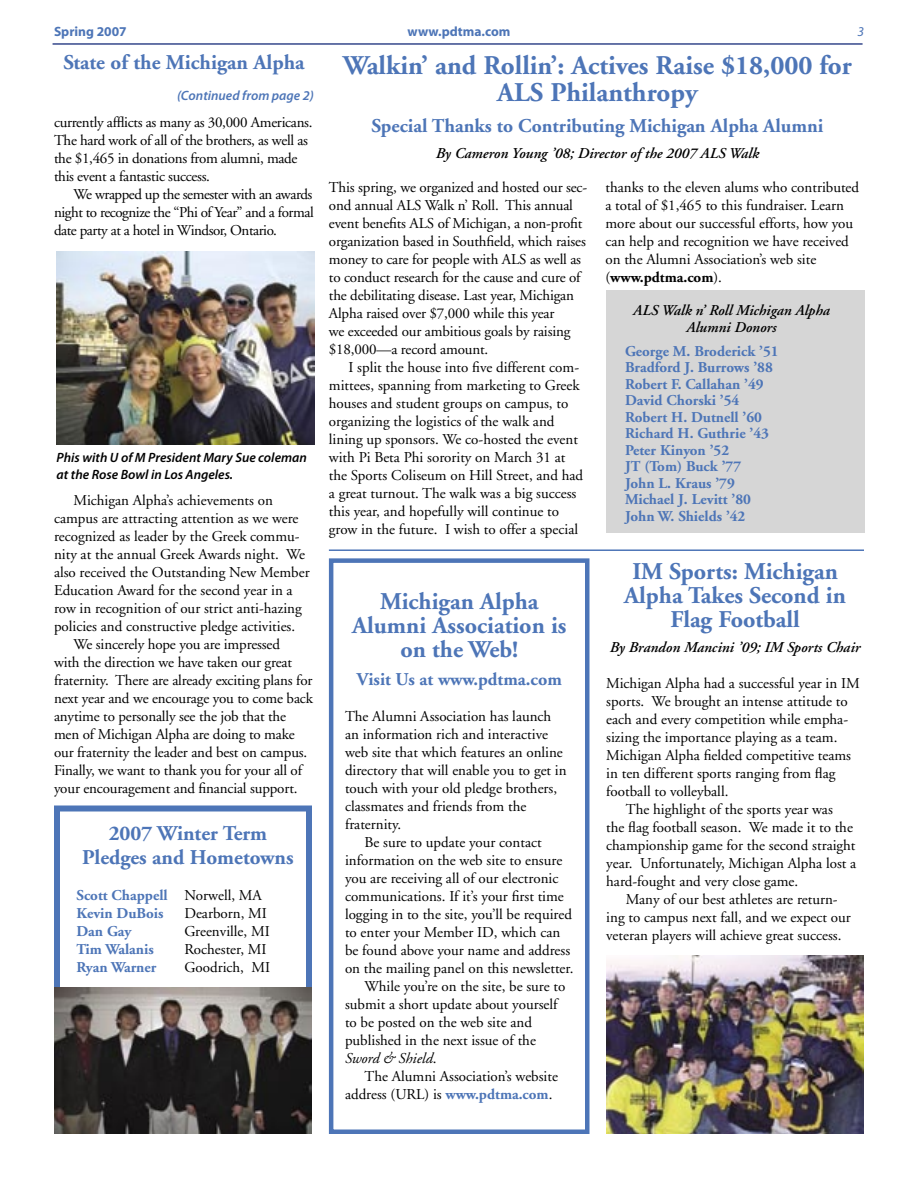
<style>
.page{position:relative;width:918px;height:1188px;background:#fff}
.page>*{position:absolute;margin:0;border:0;box-sizing:border-box;transform-origin:0 0}
._2_Headline{font:700 27px/27px "Adobe Garamond";color:#4d75b7;text-align:center}
._2_Headline-2{font:700 24px/24px "Adobe Garamond";color:#4d75b7;text-align:center}
._2_Headline-3{font:700 21px/24px "Adobe Garamond";color:#4d75b7;text-align:center}
._2_Headline-4{font:700 19.5px "Adobe Garamond";color:#4d75b7}
._2_Frat_News_Body{font:700 18px "Adobe Garamond";color:#4d75b7}
._2_Frat_News_Body-2{font:15px/18px "Adobe Garamond";color:#000}
._2_Frat_News_Body-3{font:700 15px "Adobe Garamond";color:#4d75b7}
._2_Frat_News_Body-4{font:15px/18px "Adobe Garamond";letter-spacing:-.02em;color:#000}
._2_Byline{font:italic 600 15px "Adobe Garamond";color:#000}
._2_Headline-5{font:italic 600 15px/16.5px "Adobe Garamond";color:#000;text-align:center}
._2_Frat_News_Body-5{font:italic 15px "Adobe Garamond";color:#000}
._2_Caption{font:italic 600 13.5px/16.5px "Myriad Pro";color:#000}
._2_Caption-2{font:italic 600 13.5px "Myriad Pro";color:#4d75b7}
.t1{font:700 13.5px "Myriad Pro";color:#4d75b7}
.t2{font:700 13.5px "Myriad";color:#4d75b7}
.t3{font:italic 13.5px "Myriad";color:#4d75b7}
.s1{font-weight:400;color:#000}
.s2{font-style:normal}
.s3{font-weight:700;color:#4d75b7}
.s4{font-weight:700}
</style>
<div class="page">
<hr style="left:53px;top:43px;width:810px;height:2px;background:#35488b">
<div style="left:606px;top:290px;width:259px;height:242px;background:#d6d6d6"></div>
<img style="left:57px;top:251px;width:258px;height:194px">
<div style="left:54px;top:806px;width:258px;height:328px;border:6px solid #4d75b7"></div>
<img style="left:54px;top:987px;width:258px;height:147px">
<div style="left:329px;top:558px;width:260px;height:576px;border:4px solid #4d75b7"></div>
<hr style="left:329px;top:549px;width:535px;height:2px;background:#4d75b7">
<img style="left:606px;top:955px;width:258px;height:179px">
<p class="t2" style="left:54px;top:25px;width:74px">Spring 2007</p>
<p class="t1" style="left:408px;top:23px;width:104px">www.pdtma.com</p>
<p class="t3" style="left:857px;top:25px;width:8px">3</p>
<p class="_2_Headline-3" style="left:63px;top:51px;width:243px">State of the Michigan Alpha</p>
<p class="_2_Caption-2" style="left:177px;top:87px;width:138px">(Continued from page 2)</p>
<p class="_2_Frat_News_Body-4" style="left:54px;top:114px;width:260px">currently afflicts as many as 30,000 Americans.<br>The hard work of all of the brothers, as well as the $1,465 in donations from alumni, made this event a fantastic success.</p>
<p class="_2_Frat_News_Body-2" style="left:54px;top:186px;width:261px;text-align:justify;text-indent:20px">We wrapped up the semester with an awards night to recognize the “Phi of Year” and a formal date party at a hotel in Windsor, Ontario.</p>
<p class="_2_Caption" style="left:57px;top:449px;width:252px">Phis with U of M President Mary Sue coleman at the Rose Bowl in Los Angeles.</p>
<p class="_2_Frat_News_Body-2" style="left:54px;top:492px;width:257px;text-indent:20px">Michigan Alpha’s achievements on campus are attracting attention as we were recognized as leader by the Greek commu&shy;nity at the annual Greek Awards night. We also received the Outstanding New Member Education Award for the second year in a row in recognition of our strict anti-hazing policies and constructive pledge activities.</p>
<p class="_2_Frat_News_Body-2" style="left:54px;top:636px;width:261px;text-indent:20px">We sincerely hope you are impressed<br>with the direction we have taken our great fraternity. There are already exciting plans for next year and we encourage you to come back anytime to personally see the job that the men of Michigan Alpha are doing to make our fraternity the leader and best on campus.<br>Finally, we want to thank you for your all of your encouragement and financial support.</p>
<p class="_2_Headline-3" style="left:82px;top:822px;width:213px">2007 Winter Term<br>Pledges and Hometowns</p>
<p class="_2_Frat_News_Body-3" style="left:76px;top:887px;width:187px">Scott Chappell <span class="s1">Norwell, MA</span></p>
<p class="_2_Frat_News_Body-3" style="left:76px;top:905px;width:89px">Kevin DuBois</p>
<p class="_2_Frat_News_Body-2" style="left:184px;top:905px;width:84px">Dearborn, MI</p>
<p class="_2_Frat_News_Body-3" style="left:76px;top:923px;width:57px">Dan Gay</p>
<p class="_2_Frat_News_Body-2" style="left:184px;top:923px;width:87px">Greenville, MI</p>
<p class="_2_Frat_News_Body-3" style="left:76px;top:941px;width:79px">Tim Walanis</p>
<p class="_2_Frat_News_Body-2" style="left:184px;top:941px;width:84px">Rochester, MI</p>
<p class="_2_Frat_News_Body-3" style="left:76px;top:959px;width:81px">Ryan Warner</p>
<p class="_2_Frat_News_Body-2" style="left:184px;top:959px;width:87px">Goodrich, MI</p>
<p class="_2_Headline" style="left:343px;top:52px;width:510px">Walkin’ and Rollin’: Actives Raise $18,000 for<br>ALS Philanthropy</p>
<p class="_2_Headline-4" style="left:372px;top:115px;width:454px">Special Thanks to Contributing Michigan Alpha Alumni</p>
<p class="_2_Byline" style="left:436px;top:145px;width:325px">By Cameron Young ’08; Director of the 2007 ALS Walk</p>
<p class="_2_Frat_News_Body-2" style="left:329px;top:179px;width:260px">This spring, we organized and hosted our sec&shy;ond annual ALS Walk n’ Roll. This annual event benefits ALS of Michigan, a non-profit organization based in Southfield, which raises money to care for people with ALS as well as to conduct research for the cause and cure of the debilitating disease. Last year, Michigan Alpha raised over $7,000 while this year<br>we exceeded our ambitious goals by raising $18,000—a record amount.</p>
<p class="_2_Frat_News_Body-2" style="left:329px;top:359px;width:256px;text-indent:20px">I split the house into five different com&shy;mittees, spanning from marketing to Greek houses and student groups on campus, to organizing the logistics of the walk and lining up sponsors. We co-hosted the event with Pi Beta Phi sorority on March 31 at the Sports Coliseum on Hill Street, and had a great turnout. The walk was a big success this year, and hopefully will continue to grow in the future. I wish to offer a special</p>
<p class="_2_Headline-2" style="left:352px;top:590px;width:216px">Michigan Alpha<br>Alumni Association is on the Web!</p>
<p class="_2_Frat_News_Body" style="left:357px;top:670px;width:207px">Visit Us at www.pdtma.com</p>
<p class="_2_Frat_News_Body-2" style="left:345px;top:708px;width:223px">The Alumni Association has launch an information rich and interactive web site that which features an online directory that will enable you to get in touch with your old pledge brothers, classmates and friends from the fraternity.</p>
<p class="_2_Frat_News_Body-2" style="left:345px;top:834px;width:230px;text-indent:20px">Be sure to update your contact information on the web site to ensure you are receiving all of our electronic communications. If it’s your first time logging in to the site, you’ll be required to enter your Member ID, which can be found above your name and address on the mailing panel on this newsletter.</p>
<p class="_2_Frat_News_Body-2" style="left:364px;top:978px;width:202px">While you’re on the site, be sure to</p>
<p class="_2_Frat_News_Body-2" style="left:345px;top:996px;width:214px">submit a short update about yourself</p>
<p class="_2_Frat_News_Body-2" style="left:345px;top:1014px;width:189px">to be posted on the web site and</p>
<p class="_2_Frat_News_Body-2" style="left:345px;top:1032px;width:192px">published in the next issue of the</p>
<p class="_2_Frat_News_Body-5" style="left:345px;top:1050px;width:93px">Sword &amp; Shield<span class="s2">.</span></p>
<p class="_2_Frat_News_Body-2" style="left:364px;top:1068px;width:195px">The Alumni Association’s website</p>
<p class="_2_Frat_News_Body-2" style="left:345px;top:1086px;width:209px">address (URL) is <span class="s3">www.pdtma.com</span>.</p>
<p class="_2_Frat_News_Body-2" style="left:605px;top:179px;width:255px">thanks to the eleven alums who contributed a total of $1,465 to this fundraiser. Learn more about our successful efforts, how you can help and recognition we have received on the Alumni Association’s web site (<span class="s4">www.pdtma.com</span>).</p>
<p class="_2_Headline-5" style="left:633px;top:302px;width:198px">ALS Walk n’ Roll Michigan Alpha<br>Alumni Donors</p>
<p class="_2_Frat_News_Body-3" style="left:625px;top:343px;width:155px">George M. Broderick ’51</p>
<p class="_2_Frat_News_Body-3" style="left:625px;top:359px;width:149px">Bradford J. Burrows ’88</p>
<p class="_2_Frat_News_Body-3" style="left:625px;top:376px;width:140px">Robert F. Callahan ’49</p>
<p class="_2_Frat_News_Body-3" style="left:625px;top:392px;width:116px">David Chorski ’54</p>
<p class="_2_Frat_News_Body-3" style="left:625px;top:409px;width:139px">Robert H. Dutnell ’60</p>
<p class="_2_Frat_News_Body-3" style="left:625px;top:425px;width:145px">Richard H. Guthrie ’43</p>
<p class="_2_Frat_News_Body-3" style="left:625px;top:442px;width:106px">Peter Kinyon ’52</p>
<p class="_2_Frat_News_Body-3" style="left:625px;top:458px;width:118px">JT (Tom) Buck ’77</p>
<p class="_2_Frat_News_Body-3" style="left:625px;top:475px;width:111px">John L. Kraus ’79</p>
<p class="_2_Frat_News_Body-3" style="left:625px;top:491px;width:127px">Michael J. Levitt ’80</p>
<p class="_2_Frat_News_Body-3" style="left:625px;top:508px;width:122px">John W. Shields ’42</p>
<p class="_2_Headline-2" style="left:624px;top:560px;width:223px">IM Sports: Michigan<br>Alpha Takes Second in<br>Flag Football</p>
<p class="_2_Byline" style="left:610px;top:639px;width:252px">By Brandon Mancini ’09; IM Sports Chair</p>
<p class="_2_Frat_News_Body-2" style="left:606px;top:675px;width:255px">Michigan Alpha had a successful year in IM sports. We brought an intense attitude to each and every competition while empha&shy;sizing the importance playing as a team.<br>Michigan Alpha fielded competitive teams in ten different sports ranging from flag football to volleyball.</p>
<p class="_2_Frat_News_Body-2" style="left:606px;top:801px;width:252px;text-indent:20px">The highlight of the sports year was<br>the flag football season. We made it to the championship game for the second straight year. Unfortunately, Michigan Alpha lost a hard-fought and very close game.</p>
<p class="_2_Frat_News_Body-2" style="left:606px;top:891px;width:246px;text-indent:20px">Many of our best athletes are return&shy;ing to campus next fall, and we expect our veteran players will achieve great success.</p>
</div>
